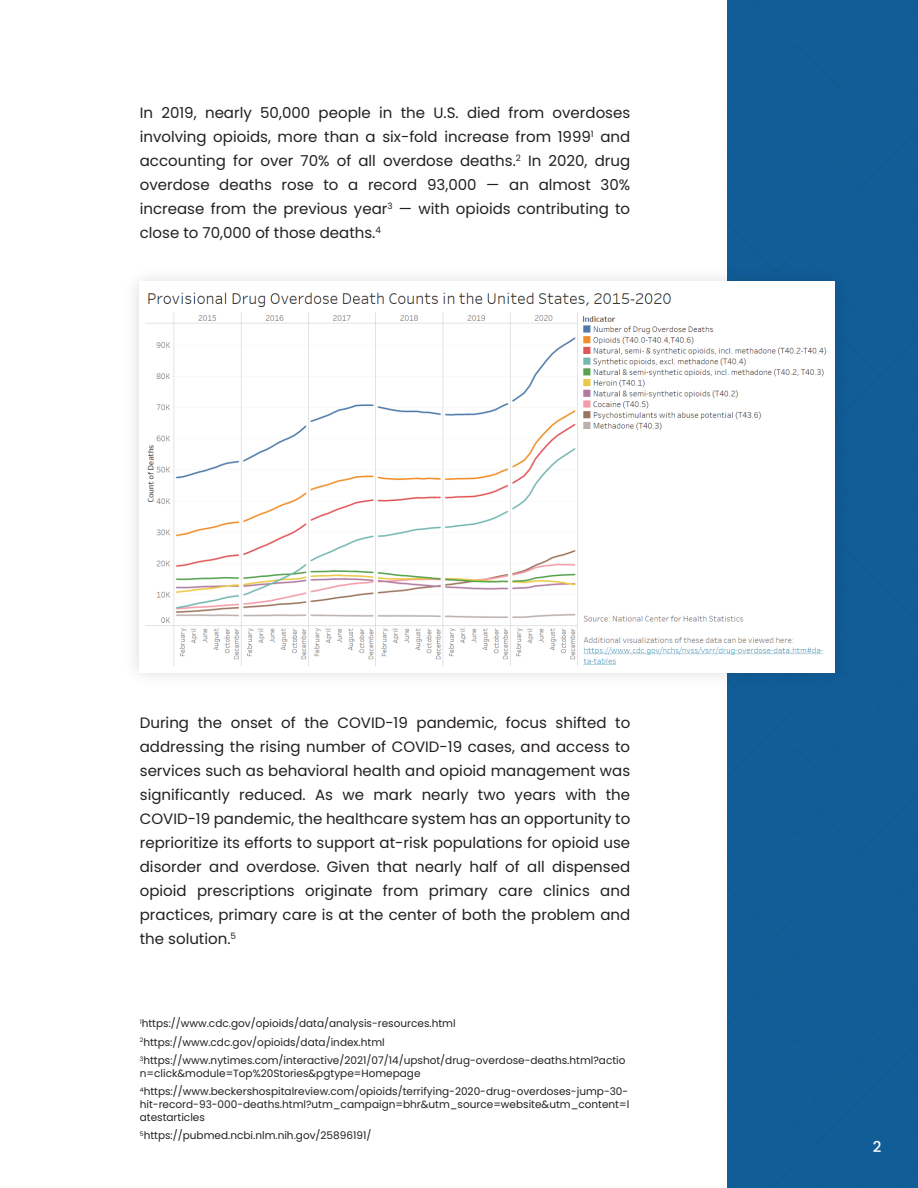
<style>
.page{position:relative;width:918px;height:1188px;background:#fff}
.page>*{position:absolute;margin:0;border:0;box-sizing:border-box;transform-origin:0 0}
.t1{font:15px/24px "Poppins";color:#231f20;text-align:justify}
.t2{font:500 15px "Poppins";color:#fff}
.t3{font:10.5px/18.6px "Poppins";color:#231f20}
</style>
<div class="page">
<div style="left:727px;top:0;width:191px;height:1188px;background:#115d98"></div>
<img style="left:134px;top:260px;width:723px;height:435px">
<img style="left:140px;top:282px;width:695px;height:390px">
<p class="t1" style="left:140px;top:101px;width:492px">In 2019, nearly 50,000 people in the U.S. died from overdoses involving opioids, more than a six-fold increase from 1999<sup>1</sup> and accounting for over 70% of all overdose deaths.<sup>2</sup> In 2020, drug overdose deaths rose to a record 93,000 — an almost 30% increase from the previous year<sup>3</sup> — with opioids contributing to close to 70,000 of those deaths.<sup>4</sup></p>
<p class="t1" style="left:140px;top:711px;width:492px">During the onset of the COVID-19 pandemic, focus shifted to addressing the rising number of COVID-19 cases, and access to services such as behavioral health and opioid management was significantly reduced. As we mark nearly two years with the COVID-19 pandemic, the healthcare system has an opportunity to reprioritize its efforts to support at-risk populations for opioid use disorder and overdose. Given that nearly half of all dispensed opioid prescriptions originate from primary care clinics and practices, primary care is at the center of both the problem and the solution.<sup>5</sup></p>
<p class="t3" style="left:140px;top:1014px;width:487px"><sup>1</sup>https://www.cdc.gov/opioids/data/analysis-resources.html<br><sup>2</sup>https://www.cdc.gov/opioids/data/index.html<br><sup>3</sup>https://www.nytimes.com/interactive/2021/07/14/upshot/drug-overdose-deaths.html?actio</p>
<p class="t3" style="left:140px;top:1064px;width:490px">n=click&amp;module=Top%20Stories&amp;pgtype=Homepage<br><sup>4</sup>https://www.beckershospitalreview.com/opioids/terrifying-2020-drug-overdoses-jump-30-</p>
<p class="t3" style="left:140px;top:1098px;width:491px;line-height:12.6px">hit-record-93-000-deaths.html?utm_campaign=bhr&amp;utm_source=website&amp;utm_content=l atestarticles</p>
<p class="t3" style="left:140px;top:1126px;width:233px"><sup>5</sup>https://pubmed.ncbi.nlm.nih.gov/25896191/</p>
<p class="t2" style="left:873px;top:1138px;width:10px">2</p>
</div>
